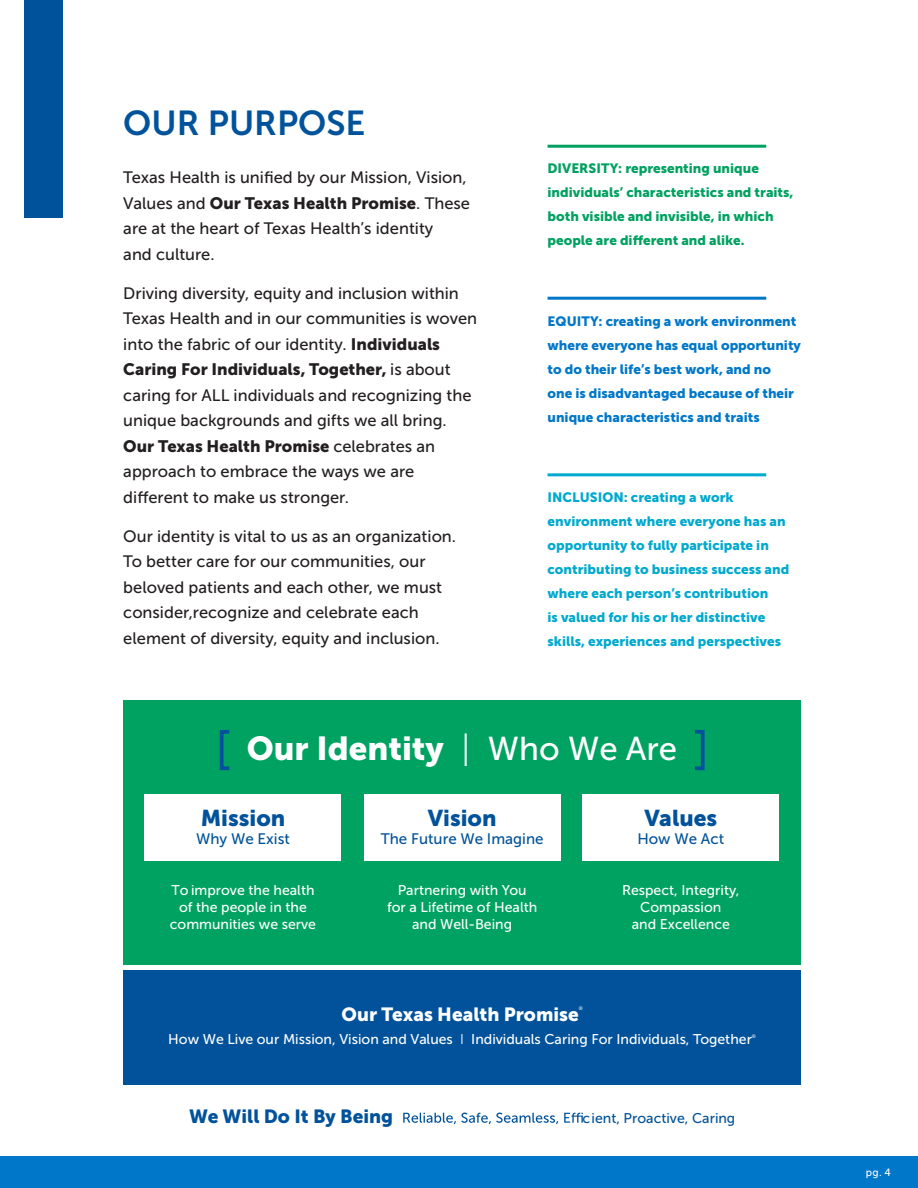
<style>
.page{position:relative;width:918px;height:1188px;background:#fff}
.page>*{position:absolute;margin:0;border:0;box-sizing:border-box;transform-origin:0 0}
.t1{font:34.5px "Museo Sans 700";color:#00539b}
.t2{font:33px "Museo Sans 900";color:#fff}
.t3{font:22.8px "Museo Sans 900";color:#01529a}
.t4{font:18.9px "Museo Sans 900";color:#fff}
.t5{font:18.9px "Museo Sans 900";color:#01529a}
.t6{font:16.5px/25.5px "Museo Sans 500";color:#231f20}
.t7{font:15.15px "Museo Sans 500";color:#01529a}
.t8{font:14.1px/17px "Museo Sans 500";color:#fff;text-align:center}
.t9{font:14.1px "Museo Sans 500";color:#01529a}
.t10{font:13.5px/24px "Museo Sans 900";color:#00a9ce}
.t11{font:13.5px/24px "Museo Sans 900";color:#0077c8}
.t12{font:13.5px/24px "Museo Sans 900";color:#00a160}
.t13{font:10.5px "Museo Sans 500";color:#fff}
.t14{font:4.95px "Museo Sans 500";color:#fff}
.s1{font-family:"Museo Sans 900"}
.s2{font-family:"Museo Sans 100";font-size:46.5px}
.s3{font-family:"Museo Sans 500"}
.s4{font-family:"Museo Sans 300"}
</style>
<div class="page">
<div style="left:24px;top:0;width:39px;height:218px;background:#00539b"></div>
<div style="left:123px;top:970px;width:678px;height:115px;background:#01529a"></div>
<div style="left:123px;top:700px;width:678px;height:265px;background:#00a261"></div>
<div style="left:364px;top:794px;width:197px;height:67px;background:#fff"></div>
<div style="left:145px;top:794px;width:196px;height:67px;background:#fff"></div>
<div style="left:582px;top:794px;width:197px;height:67px;background:#fff"></div>
<svg style="left:403px;top:1113px;width:155px;height:11px"></svg>
<svg style="left:564px;top:1113px;width:19px;height:10px"></svg>
<svg style="left:219px;top:730px;width:486px;height:41px"></svg>
<hr style="left:548px;top:145px;width:218px;height:3px;background:#00a160">
<hr style="left:548px;top:297px;width:218px;height:3px;background:#0077c8">
<hr style="left:548px;top:473px;width:218px;height:3px;background:#00a9ce">
<div style="left:0;top:1156px;width:918px;height:32px;background:#0077c8"></div>
<p class="t1" style="left:123px;top:104px;width:243px">OUR PURPOSE</p>
<p class="t6" style="left:123px;top:165px;width:348px">Texas Health is unified by our Mission, Vision,<br>Values and <span class="s1">Our Texas Health Promise</span>. These are at the heart of Texas Health’s identity</p>
<p class="t6" style="left:123px;top:241px;width:93px">and culture.</p>
<p class="t6" style="left:123px;top:280px;width:355px">Driving diversity, equity and inclusion within Texas Health and in our communities is woven into the fabric of our identity. <span class="s1">Individuals Caring For Individuals, Together,</span> is about caring for ALL individuals and recognizing the unique backgrounds and gifts we all bring.</p>
<p class="t6" style="left:123px;top:433px;width:313px"><span class="s1">Our Texas Health Promise</span> celebrates an approach to embrace the ways we are</p>
<p class="t6" style="left:123px;top:484px;width:227px">different to make us stronger.</p>
<p class="t6" style="left:123px;top:523px;width:334px">Our identity is vital to us as an organization.<br>To better care for our communities, our beloved patients and each other, we must consider,recognize and celebrate each</p>
<p class="t6" style="left:123px;top:625px;width:318px">element of diversity, equity and inclusion.</p>
<p class="t12" style="left:548px;top:156px;width:247px">DIVERSITY: representing unique individuals’ characteristics and traits, both visible and invisible, in which people are different and alike.</p>
<p class="t11" style="left:548px;top:309px;width:255px">EQUITY: creating a work environment where everyone has equal opportunity to do their life’s best work, and no<br>one is disadvantaged because of their unique characteristics and traits</p>
<p class="t10" style="left:548px;top:485px;width:243px">INCLUSION: creating a work environment where everyone has an opportunity to fully participate in contributing to business success and where each person’s contribution<br>is valued for his or her distinctive skills, experiences and perspectives</p>
<h2 class="t2" style="left:247px;top:730px;width:432px">Our Identity <span class="s2">I</span> <span class="s3">Who We Are</span></h2>
<h3 class="t3" style="left:201px;top:805px;width:86px">Mission</h3>
<p class="t7" style="left:196px;top:831px;width:95px">Why We Exist</p>
<h3 class="t3" style="left:428px;top:805px;width:70px">Vision</h3>
<p class="t7" style="left:381px;top:831px;width:164px">The Future We Imagine</p>
<h3 class="t3" style="left:644px;top:805px;width:74px">Values</h3>
<p class="t7" style="left:637px;top:831px;width:88px">How We Act</p>
<p class="t8" style="left:170px;top:882px;width:148px">To improve the health of the people in the communities we serve</p>
<p class="t8" style="left:387px;top:882px;width:152px">Partnering with You for a Lifetime of Health and Well-Being</p>
<p class="t8" style="left:622px;top:882px;width:119px">Respect, Integrity,<br>Compassion<br>and Excellence</p>
<p class="t4" style="left:342px;top:1004px;width:239px">Our Texas Health Promise</p>
<p class="t14" style="left:579px;top:1006px;width:6px">®</p>
<p class="t8" style="left:168px;top:1031px;width:585px">How We Live our Mission, Vision and Values <span class="s4">I</span> Individuals Caring For Individuals, Together</p>
<p class="t14" style="left:752px;top:1033px;width:6px">®</p>
<p class="t5" style="left:189px;top:1105px;width:206px">We Will Do It By Being</p>
<p class="t9" style="left:582px;top:1110px;width:154px">cient, Proactive, Caring</p>
<p class="t13" style="left:866px;top:1167px;width:27px">pg. 4</p>
</div>
